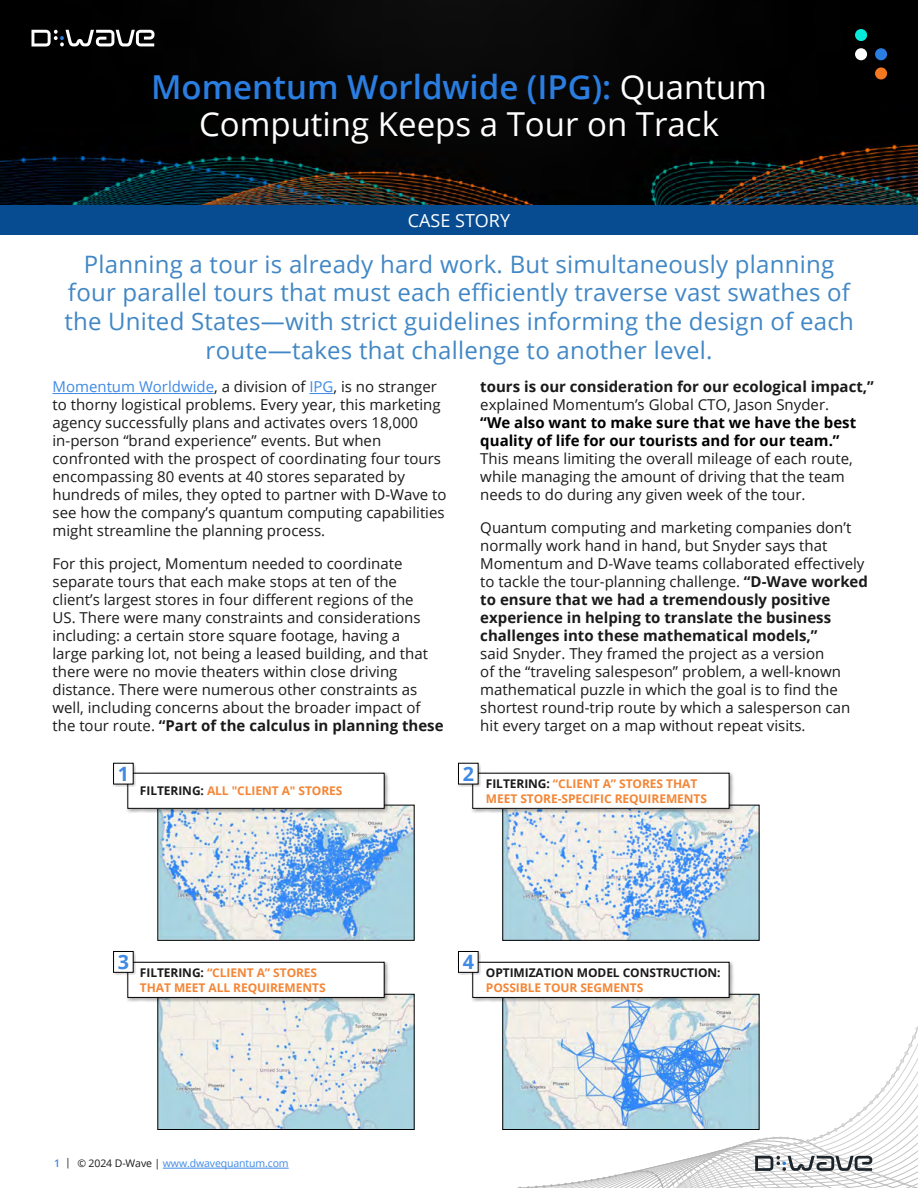
<style>
.page{position:relative;width:918px;height:1188px;background:#fff}
.page>*{position:absolute;margin:0;border:0;box-sizing:border-box;transform-origin:0 0}
.t1{font:33px/37.5px "Open Sans";color:#fff;text-align:center}
.t2{font:24px/28.8px "Open Sans";letter-spacing:.01em;color:#4187c5;text-align:center}
.t3{font:700 19.8px "Open Sans";color:#3f8ae4}
.t4{font:18px "Open Sans";color:#fff}
.t5{font:15px/18px "Open Sans";color:#1a1a1a}
.t6{font:700 15px/18px "Open Sans";color:#000}
.t7{font:700 15px "Open Sans";color:#1a1a1a}
.t8{font:700 12px/14.4px "Open Sans";letter-spacing:-.005em;color:#f48636}
.t9{font:700 12px "Open Sans";letter-spacing:-.005em;color:#1a1a1a}
.t10{font:10.5px "Open Sans";letter-spacing:-.01em;color:#3f8ae4}
.t11{font:600 10.5px "Open Sans";color:#3f8ae4}
.s1{font-weight:600;color:#2a7de1}
.s2{color:#3f8ae4}
.s3{font-weight:700}
.s4{color:#1a1a1a}
.s5{font-weight:400;color:#1a1a1a}
</style>
<div class="page">
<img style="left:0;top:0;width:918px;height:205px">
<svg style="left:517px;top:1027px;width:401px;height:161px"></svg>
<div style="left:0;top:205px;width:918px;height:30px;background:#074c91"></div>
<svg style="left:31px;top:30px;width:124px;height:16px"></svg>
<div style="left:855px;top:48px;width:12px;height:12px;background:#fff;border-radius:50%"></div>
<div style="left:855px;top:29px;width:12px;height:12px;background:#06ecdc;border-radius:50%"></div>
<div style="left:875px;top:67px;width:12px;height:13px;background:#f37820;border-radius:50%"></div>
<div style="left:875px;top:48px;width:12px;height:12px;background:#2a7de1;border-radius:50%"></div>
<hr style="left:163px;top:1168px;width:126px;height:1px;background:#3f8ae4">
<hr style="left:52px;top:393px;width:162px;height:1px;background:#3f8ae4">
<svg style="left:309px;top:393px;width:25px;height:1px"></svg>
<img style="left:159px;top:996px;width:254px;height:132px">
<div style="left:157px;top:994px;width:258px;height:136px;border:1px solid #000"></div>
<div style="left:126px;top:961px;width:264px;height:42px;background:#000;opacity:.4"></div>
<div style="left:128px;top:962px;width:256px;height:35px;background:#fff"></div>
<div style="left:127px;top:962px;width:258px;height:36px;border:1px solid #000"></div>
<img style="left:504px;top:807px;width:254px;height:132px">
<div style="left:502px;top:805px;width:258px;height:136px;border:1px solid #000"></div>
<div style="left:471px;top:772px;width:264px;height:42px;background:#000;opacity:.4"></div>
<div style="left:473px;top:773px;width:256px;height:35px;background:#fff"></div>
<div style="left:472px;top:773px;width:258px;height:36px;border:1px solid #000"></div>
<img style="left:504px;top:996px;width:254px;height:132px">
<div style="left:502px;top:994px;width:258px;height:136px;border:1px solid #000"></div>
<div style="left:471px;top:961px;width:264px;height:42px;background:#000;opacity:.4"></div>
<div style="left:473px;top:962px;width:256px;height:35px;background:#fff"></div>
<div style="left:472px;top:962px;width:258px;height:36px;border:1px solid #000"></div>
<img style="left:159px;top:807px;width:254px;height:132px">
<div style="left:157px;top:805px;width:258px;height:136px;border:1px solid #000"></div>
<div style="left:126px;top:772px;width:264px;height:42px;background:#000;opacity:.4"></div>
<div style="left:128px;top:773px;width:256px;height:35px;background:#fff"></div>
<div style="left:127px;top:773px;width:258px;height:36px;border:1px solid #000"></div>
<div style="left:112px;top:762px;width:24px;height:25px;background:#000;opacity:.25"></div>
<div style="left:114px;top:763px;width:19px;height:21px;background:#fff"></div>
<div style="left:113px;top:763px;width:20px;height:21px;border:1px solid #000"></div>
<div style="left:112px;top:950px;width:24px;height:25px;background:#000;opacity:.25"></div>
<div style="left:114px;top:952px;width:19px;height:20px;background:#fff"></div>
<div style="left:113px;top:951px;width:20px;height:22px;border:1px solid #000"></div>
<div style="left:457px;top:762px;width:24px;height:25px;background:#000;opacity:.25"></div>
<div style="left:458px;top:763px;width:20px;height:21px;background:#fff"></div>
<div style="left:457px;top:950px;width:24px;height:25px;background:#000;opacity:.25"></div>
<div style="left:458px;top:952px;width:20px;height:20px;background:#fff"></div>
<div style="left:458px;top:951px;width:20px;height:22px;border:1px solid #000"></div>
<h1 class="t1" style="left:151px;top:67px;width:617px"><span class="s1">Momentum Worldwide (IPG):</span> Quantum<br>Computing Keeps a Tour on Track</h1>
<p class="t4" style="left:408px;top:208px;width:104px">CASE STORY</p>
<p class="t2" style="left:64px;top:249px;width:791px">Planning a tour is already hard work. But simultaneously planning four parallel tours that must each efficiently traverse vast swathes of the United States—with strict guidelines informing the design of each route—takes that challenge to another level.</p>
<p class="t5" style="left:52px;top:378px;width:396px"><span class="s2">Momentum Worldwide</span>, a division of <span class="s2">IPG</span>, is no stranger to thorny logistical problems. Every year, this marketing agency successfully plans and activates overs 18,000 in-person “brand experience” events. But when confronted with the prospect of coordinating four tours encompassing 80 events at 40 stores separated by hundreds of miles, they opted to partner with D-Wave to see how the company’s quantum computing capabilities might streamline the planning process.</p>
<p class="t5" style="left:53px;top:555px;width:393px">For this project, Momentum needed to coordinate separate tours that each make stops at ten of the client’s largest stores in four different regions of the<br>US. There were many constraints and considerations including: a certain store square footage, having a<br>large parking lot, not being a leased building, and that there were no movie theaters within close driving distance. There were numerous other constraints as well, including concerns about the broader impact of the tour route. <span class="s3">“Part of the calculus in planning these</span></p>
<h3 class="t3" style="left:118px;top:760px;width:13px">1</h3>
<p class="t8" style="left:140px;top:783px;width:204px"><span class="s4">FILTERING:</span> ALL "CLIENT A" STORES</p>
<p class="t7" style="left:480px;top:376px;width:395px">tours is our consideration for our ecological impact,”</p>
<p class="t5" style="left:480px;top:396px;width:350px">explained Momentum’s Global CTO, Jason Snyder.</p>
<p class="t6" style="left:480px;top:414px;width:377px">“We also want to make sure that we have the best quality of life for our tourists and for our team.”</p>
<p class="t5" style="left:480px;top:450px;width:374px">This means limiting the overall mileage of each route, while managing the amount of driving that the team needs to do during any given week of the tour.</p>
<p class="t5" style="left:480px;top:519px;width:389px">Quantum computing and marketing companies don’t normally work hand in hand, but Snyder says that Momentum and D-Wave teams collaborated effectively to tackle the tour-planning challenge. <span class="s3">“D-Wave worked to ensure that we had a tremendously positive experience in helping to translate the business challenges into these mathematical models,”</span></p>
<p class="t5" style="left:480px;top:645px;width:371px">said Snyder. They framed the project as a version<br>of the “traveling salespeson” problem, a well-known mathematical puzzle in which the goal is to find the shortest round-trip route by which a salesperson can hit every target on a map without repeat visits.</p>
<h3 class="t3" style="left:463px;top:760px;width:13px">2</h3>
<p class="t8" style="left:486px;top:776px;width:223px"><span class="s4">FILTERING:</span> “CLIENT A” STORES THAT<br>MEET STORE-SPECIFIC REQUIREMENTS</p>
<h3 class="t3" style="left:118px;top:948px;width:13px">3</h3>
<p class="t8" style="left:140px;top:965px;width:187px"><span class="s4">FILTERING:</span> “CLIENT A” STORES<br>THAT MEET ALL REQUIREMENTS</p>
<h3 class="t3" style="left:463px;top:948px;width:13px">4</h3>
<p class="t9" style="left:486px;top:964px;width:236px">OPTIMIZATION MODEL CONSTRUCTION:</p>
<p class="t8" style="left:486px;top:980px;width:159px">POSSIBLE TOUR SEGMENTS</p>
<p class="t11" style="left:54px;top:1156px;width:18px">1 <span class="s5">|</span></p>
<p class="t10" style="left:77px;top:1156px;width:213px"><span class="s4">© 2024 D-Wave |</span> www.dwavequantum.com</p>
</div>
